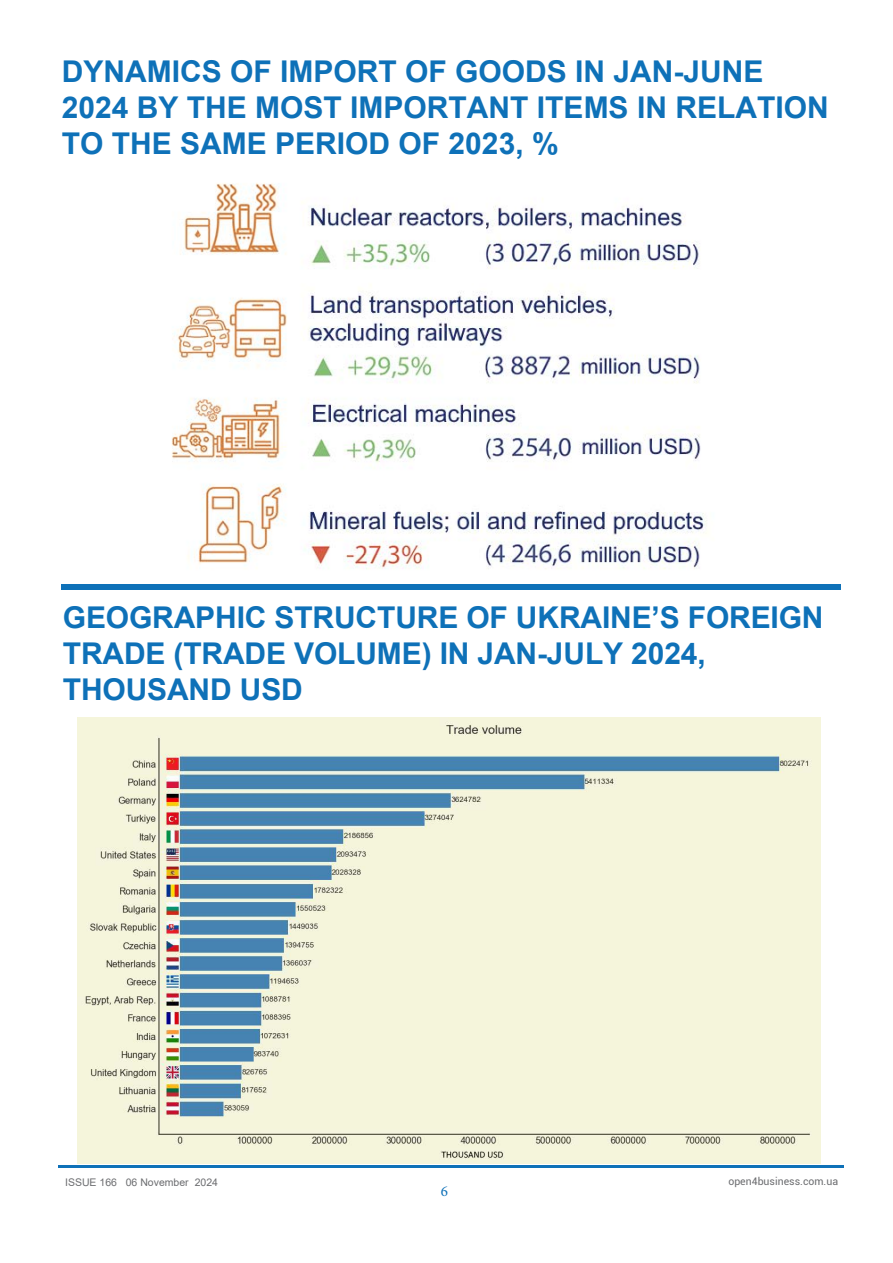
<style>
.page{position:relative;width:893px;height:1263px;background:#fff}
.page>*{position:absolute;margin:0;border:0;box-sizing:border-box;transform-origin:0 0}
.t1{font:700 30px/36px "Arial";color:#0e71b8}
.t2{font:15px "Minion Pro";color:#0e71b8}
.t3{font:10.5px "Arial";color:#6c6d70}
.t4{font:10.5px "Roboto";color:#6c6d70}
</style>
<div class="page">
<hr style="left:58px;top:1165px;width:785px;height:2px;background:#0e71b8">
<img style="left:171px;top:183px;width:536px;height:386px">
<div style="left:61px;top:584px;width:780px;height:6px;background:#0e71b8"></div>
<img style="left:78px;top:718px;width:742px;height:445px">
<p class="t1" style="left:62px;top:54px;width:768px">DYNAMICS OF IMPORT OF GOODS IN JAN-JUNE<br>2024 BY THE MOST IMPORTANT ITEMS IN RELATION<br>TO THE SAME PERIOD OF 2023, %</p>
<p class="t1" style="left:63px;top:599px;width:762px">GEOGRAPHIC STRUCTURE OF UKRAINE’S FOREIGN<br>TRADE (TRADE VOLUME) IN JAN-JULY 2024,<br>THOUSAND USD</p>
<p class="t3" style="left:65px;top:1175px;width:154px">ISSUE 166 06 November 2024</p>
<p class="t4" style="left:728px;top:1174px;width:111px">open4business.com.ua</p>
<p class="t2" style="left:441px;top:1181px;width:9px">6</p>
</div>
